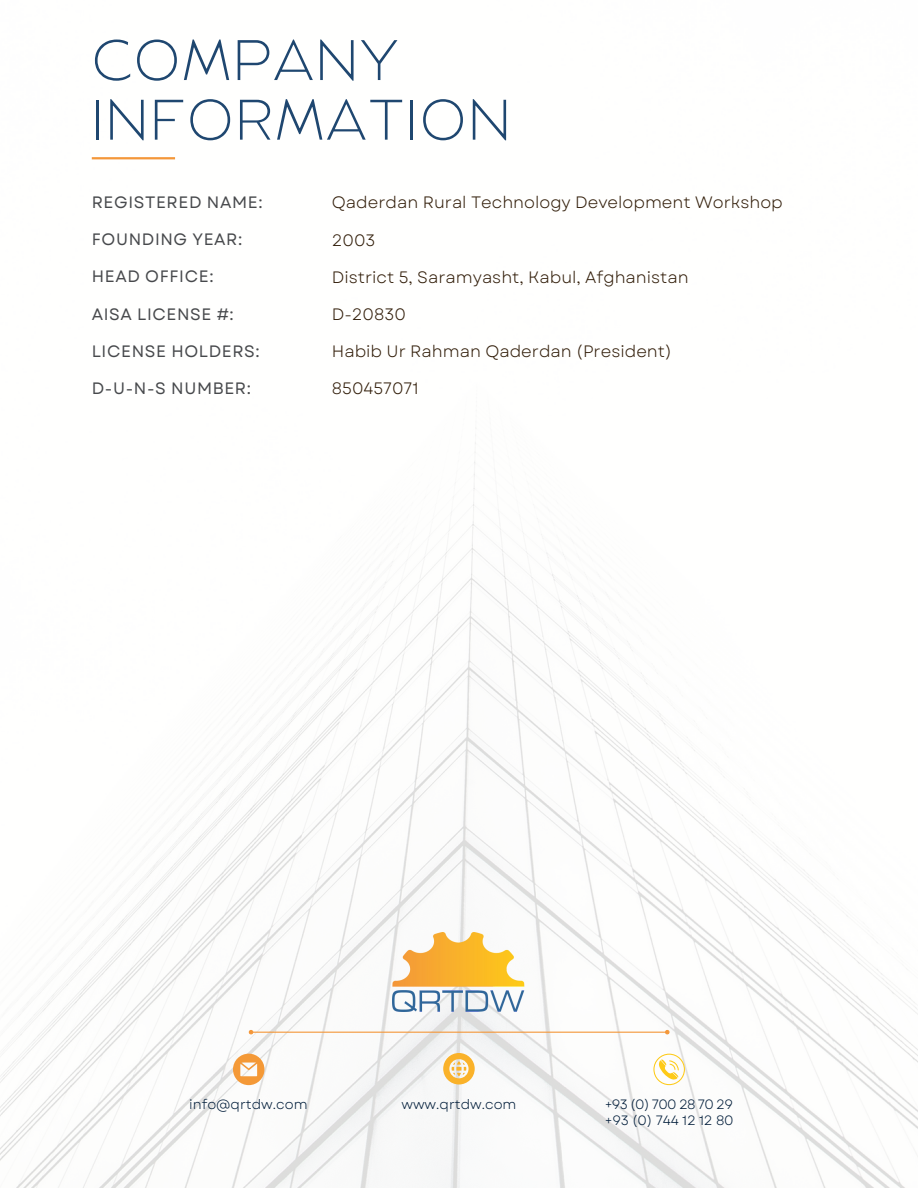
<style>
.page{position:relative;width:918px;height:1188px;background:#fff}
.page>*{position:absolute;margin:0;border:0;box-sizing:border-box;transform-origin:0 0}
.t1{font:200 57px/59.7px "Balgin";letter-spacing:.035em;color:#1f4770}
.t2{font:16.5px "Garet";color:#321e0a}
.t3{font:16.5px "Garet";letter-spacing:.035em;color:#47494c}
.t4{font:13.5px/15.8px "Garet";letter-spacing:-.03em;color:#001c39}
.t5{font:13.5px "Garet";color:#001c39}
</style>
<div class="page">
<img style="left:0;top:157px;width:918px;height:1031px">
<hr style="left:92px;top:157px;width:83px;height:2px;background:#f49739">
<hr style="left:253px;top:1032px;width:412px;height:1px;background:#f49739">
<svg style="left:248px;top:1029px;width:6px;height:6px"></svg>
<svg style="left:664px;top:1029px;width:6px;height:6px"></svg>
<img style="left:393px;top:933px;width:133px;height:79px">
<svg style="left:443px;top:1053px;width:32px;height:31px"></svg>
<svg style="left:233px;top:1054px;width:31px;height:31px"></svg>
<svg style="left:653px;top:1054px;width:32px;height:31px"></svg>
<h1 class="t1" style="left:92px;top:36px;width:420px">COMPANY<br>INFORMATION</h1>
<p class="t3" style="left:92px;top:190px;width:172px">REGISTERED NAME:</p>
<p class="t2" style="left:332px;top:191px;width:452px">Qaderdan Rural Technology Development Workshop</p>
<p class="t3" style="left:92px;top:227px;width:152px">FOUNDING YEAR:</p>
<p class="t2" style="left:332px;top:228px;width:45px">2003</p>
<p class="t3" style="left:92px;top:265px;width:123px">HEAD OFFICE:</p>
<p class="t2" style="left:332px;top:265px;width:358px">District 5, Saramyasht, Kabul, Afghanistan</p>
<p class="t3" style="left:92px;top:302px;width:144px">AISA LICENSE #:</p>
<p class="t2" style="left:332px;top:302px;width:75px">D-20830</p>
<p class="t3" style="left:92px;top:339px;width:169px">LICENSE HOLDERS:</p>
<p class="t2" style="left:332px;top:340px;width:342px">Habib Ur Rahman Qaderdan (President)</p>
<p class="t3" style="left:92px;top:376px;width:161px">D-U-N-S NUMBER:</p>
<p class="t2" style="left:332px;top:377px;width:88px">850457071</p>
<p class="t5" style="left:189px;top:1094px;width:120px">info@qrtdw.com</p>
<p class="t5" style="left:401px;top:1094px;width:117px">www.qrtdw.com</p>
<p class="t4" style="left:605px;top:1096px;width:130px">+93 (0) 700 28 70 29 +93 (0) 744 12 12 80</p>
</div>
